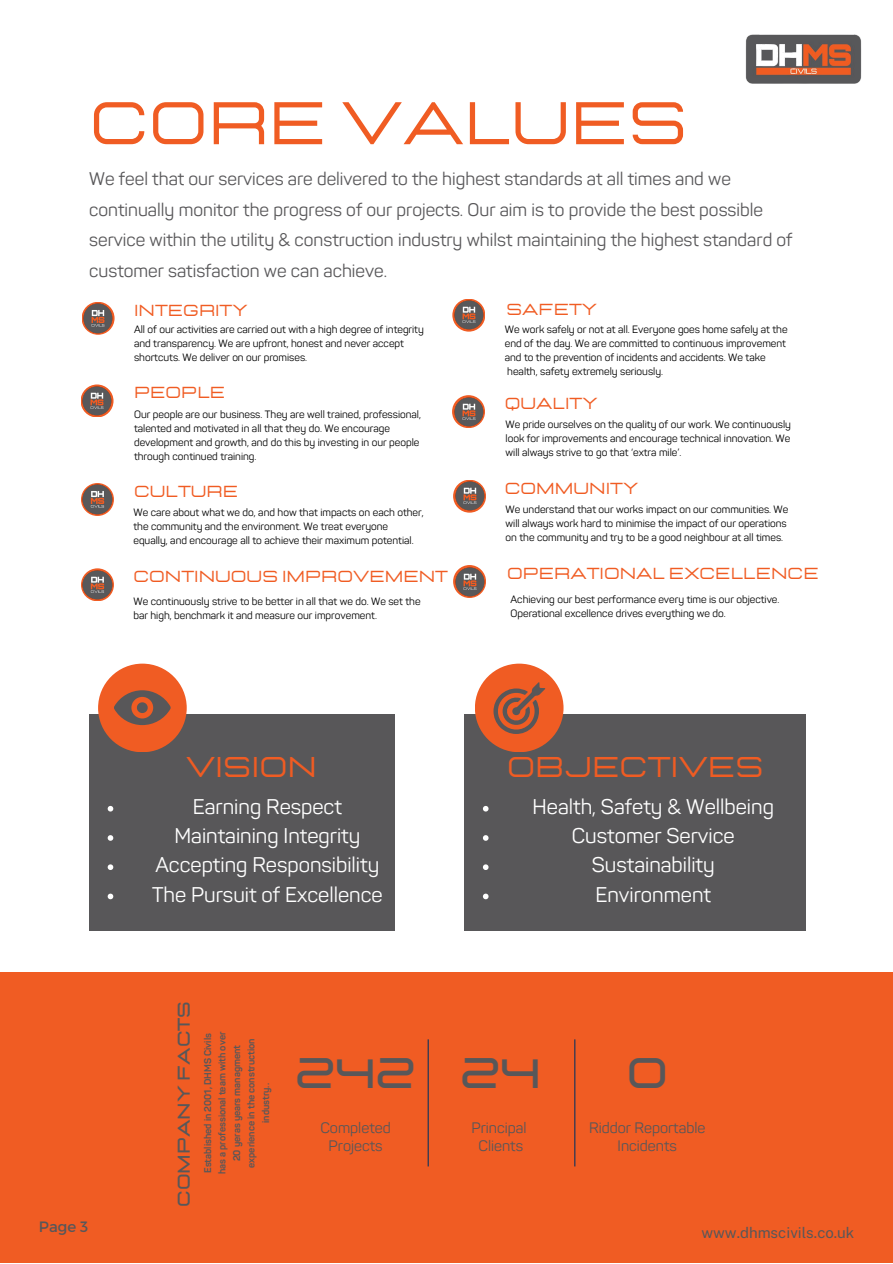
<style>
.page{position:relative;width:893px;height:1264px;background:#fff}
.page>*{position:absolute;margin:0;border:0;box-sizing:border-box;transform-origin:0 0}
.t1{font:60px "Lastica";color:#f05c23}
.t2{font:700 42.6px "Lastica";color:#585759}
.t3{font:700 42.45px "Lastica";color:#585759}
.t4{font:28.5px "Lastica";color:#f05c23}
.t5{font:21px "Sahar";color:#fff}
.t6{font:18px/30.3px "Sahar";color:#585759}
.t7{font:700 16.95px "Lastica";color:#585759}
.t8{font:15.9px "Lastica";color:#f05c23}
.t9{font:15px/17.7px "Sahar";color:#585759;text-align:center}
.t10{font:15px "Public Sans";color:#585759}
.t11{font:15px "Montserrat";color:#585759}
.t12{font:10.5px/14px "Sahar";color:#000}
.t13{font:700 9.6px/14.4px "Sahar";color:#585759;text-align:center}
</style>
<div class="page">
<div style="left:90px;top:714px;width:305px;height:216px;background:#585759"></div>
<div style="left:465px;top:714px;width:340px;height:216px;background:#585759"></div>
<div style="left:0;top:972px;width:892px;height:290px;background:#f05c23"></div>
<hr style="left:427px;top:1039px;width:2px;height:127px;background:#10335d">
<hr style="left:574px;top:1039px;width:1px;height:127px;background:#10335d">
<div style="left:98px;top:663px;width:89px;height:89px;background:#f05c23;border-radius:50%"></div>
<svg style="left:114px;top:690px;width:57px;height:35px"></svg>
<div style="left:475px;top:663px;width:88px;height:89px;background:#f05c23;border-radius:50%"></div>
<svg style="left:493px;top:682px;width:52px;height:52px"></svg>
<img style="left:745px;top:34px;width:117px;height:50px">
<svg style="left:108px;top:806px;width:5px;height:5px"></svg>
<svg style="left:108px;top:835px;width:5px;height:5px"></svg>
<svg style="left:108px;top:864px;width:5px;height:6px"></svg>
<svg style="left:108px;top:893px;width:5px;height:6px"></svg>
<svg style="left:483px;top:806px;width:5px;height:5px"></svg>
<svg style="left:483px;top:835px;width:5px;height:5px"></svg>
<svg style="left:483px;top:864px;width:5px;height:6px"></svg>
<svg style="left:483px;top:893px;width:5px;height:6px"></svg>
<svg style="left:82px;top:302px;width:32px;height:33px"></svg>
<svg style="left:81px;top:384px;width:32px;height:33px"></svg>
<svg style="left:81px;top:483px;width:33px;height:33px"></svg>
<svg style="left:81px;top:568px;width:33px;height:33px"></svg>
<svg style="left:452px;top:395px;width:33px;height:33px"></svg>
<svg style="left:453px;top:479px;width:33px;height:33px"></svg>
<svg style="left:453px;top:565px;width:33px;height:33px"></svg>
<svg style="left:452px;top:299px;width:33px;height:32px"></svg>
<img style="left:84px;top:304px;width:29px;height:29px">
<img style="left:83px;top:485px;width:29px;height:29px">
<img style="left:83px;top:570px;width:29px;height:29px">
<img style="left:82px;top:386px;width:30px;height:29px">
<img style="left:454px;top:300px;width:29px;height:30px">
<img style="left:454px;top:397px;width:29px;height:29px">
<img style="left:455px;top:481px;width:29px;height:30px">
<img style="left:455px;top:567px;width:29px;height:29px">
<p class="t1" style="left:90px;top:94px;width:599px">CORE VALUES</p>
<p class="t6" style="left:89px;top:166px;width:704px">We feel that our services are delivered to the highest standards at all times and we continually monitor the progress of our projects. Our aim is to provide the best possible service within the utility &amp; construction industry whilst maintaining the highest standard of customer satisfaction we can achieve.</p>
<p class="t8" style="left:134px;top:302px;width:115px">INTEGRITY</p>
<p class="t12" style="left:134px;top:324px;width:291px">All of our activities are carried out with a high degree of integrity and transparency. We are upfront, honest and never accept shortcuts. We deliver on our promises.</p>
<p class="t8" style="left:506px;top:302px;width:92px">SAFETY</p>
<p class="t12" style="left:505px;top:324px;width:284px">We work safely or not at all. Everyone goes home safely at the end of the day. We are committed to continuous improvement and to the prevention of incidents and accidents. We take health, safety extremely seriously.</p>
<p class="t8" style="left:134px;top:385px;width:93px">PEOPLE</p>
<p class="t12" style="left:134px;top:408px;width:288px">Our people are our business. They are well trained, professional, talented and motivated in all that they do. We encourage development and growth, and do this by investing in our people through continued training.</p>
<p class="t8" style="left:504px;top:396px;width:94px">QUALITY</p>
<p class="t12" style="left:505px;top:419px;width:287px;text-align:justify">We pride ourselves on the quality of our work. We continuously look for improvements and encourage technical innovation. We will always strive to go that ‘extra mile’.</p>
<p class="t8" style="left:134px;top:483px;width:105px">CULTURE</p>
<p class="t8" style="left:504px;top:480px;width:135px">COMMUNITY</p>
<p class="t12" style="left:133px;top:506px;width:292px">We care about what we do, and how that impacts on each other, the community and the environment. We treat everyone equally, and encourage all to achieve their maximum potential.</p>
<p class="t12" style="left:505px;top:503px;width:284px">We understand that our works impact on our communities. We will always work hard to minimise the impact of our operations on the community and try to be a good neighbour at all times.</p>
<p class="t8" style="left:133px;top:569px;width:316px">CONTINUOUS IMPROVEMENT</p>
<p class="t8" style="left:507px;top:565px;width:313px">OPERATIONAL EXCELLENCE</p>
<p class="t12" style="left:133px;top:595px;width:288px">We continuously strive to be better in all that we do. We set the bar high, benchmark it and measure our improvement.</p>
<p class="t12" style="left:510px;top:593px;width:270px">Achieving our best performance every time is our objective.<br>Operational excellence drives everything we do.</p>
<p class="t4" style="left:186px;top:753px;width:132px">VISION</p>
<p class="t4" style="left:507px;top:753px;width:258px">OBJECTIVES</p>
<p class="t5" style="left:193px;top:798px;width:151px">Earning Respect</p>
<p class="t5" style="left:174px;top:827px;width:187px">Maintaining Integrity</p>
<p class="t5" style="left:155px;top:856px;width:225px">Accepting Responsibility</p>
<p class="t5" style="left:152px;top:886px;width:232px">The Pursuit of Excellence</p>
<p class="t7" style="left:176px;top:1207px;width:208px;rotate:-90deg">Company Facts</p>
<p class="t13" style="left:202px;top:1174px;width:144px;rotate:-90deg">Established in 2001, DHMS Civils has a professional team with over<br>20 yeras years managment experience in the construction industry..</p>
<p class="t3" style="left:294px;top:1052px;width:123px">242</p>
<p class="t9" style="left:320px;top:1120px;width:72px">Completed</p>
<p class="t9" style="left:328px;top:1138px;width:55px">Projects</p>
<p class="t5" style="left:532px;top:798px;width:243px">Health, Safety &amp; Wellbeing</p>
<p class="t5" style="left:572px;top:827px;width:164px">Customer Service</p>
<p class="t5" style="left:591px;top:856px;width:124px">Sustainability</p>
<p class="t5" style="left:595px;top:886px;width:117px">Environment</p>
<p class="t2" style="left:459px;top:1052px;width:84px">24</p>
<p class="t9" style="left:471px;top:1120px;width:57px">Principal</p>
<p class="t9" style="left:478px;top:1138px;width:46px">Clients</p>
<p class="t2" style="left:626px;top:1052px;width:43px">O</p>
<p class="t9" style="left:589px;top:1120px;width:118px">Riddor Reportable<br>Incidents</p>
<p class="t11" style="left:39px;top:1216px;width:51px">Page 3</p>
<p class="t10" style="left:701px;top:1223px;width:154px">www.dhmscivils.co.uk</p>
</div>
